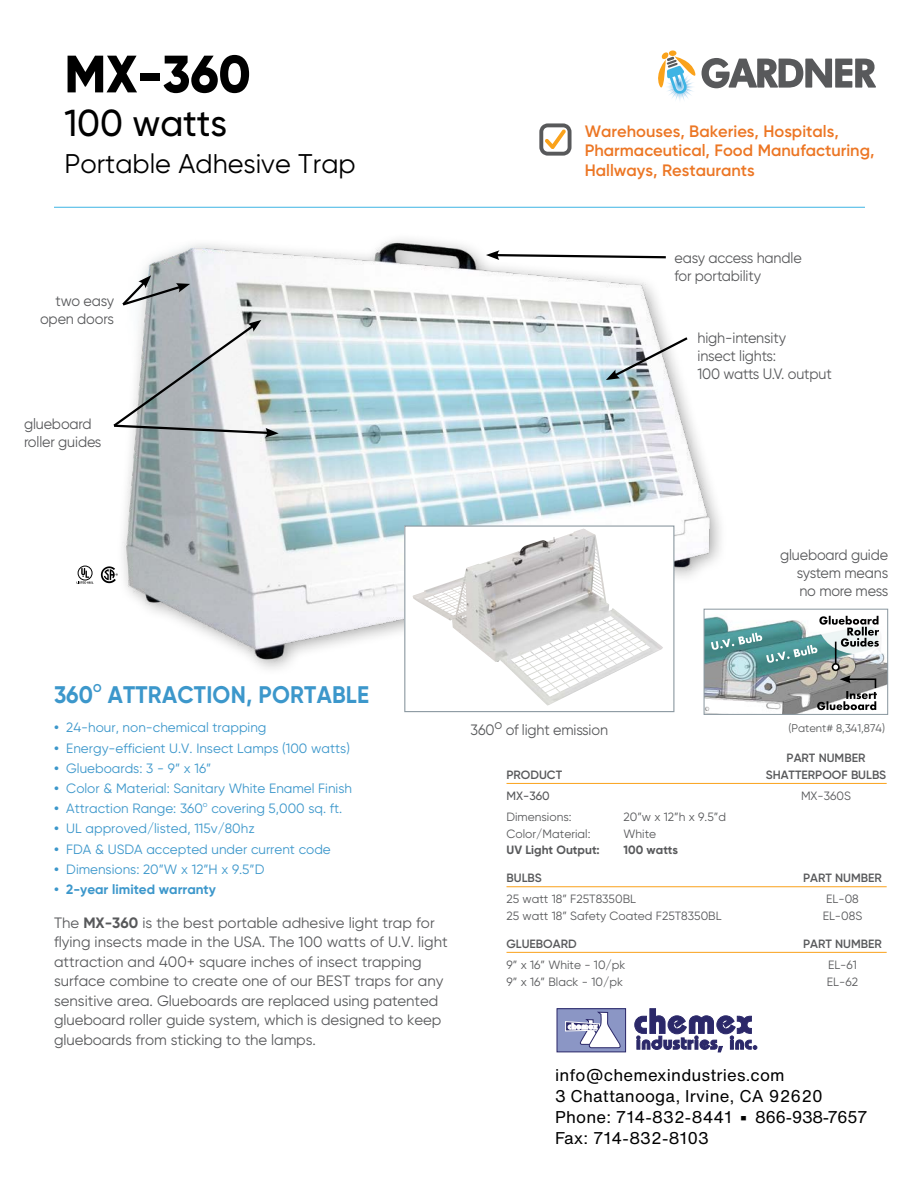
<style>
.page{position:relative;width:918px;height:1188px;background:#fff}
.page>*{position:absolute;margin:0;border:0;box-sizing:border-box;transform-origin:0 0}
.t1{font:800 52.5px "Gilroy";color:#000}
.t2{font:500 37.5px "Gilroy";letter-spacing:-.005em;color:#000}
.t3{font:27px "Gilroy";color:#000}
.t4{font:700 24px "Gilroy";letter-spacing:.01em;color:#3c97cb;scale:.94 1}
.t5{font:16.8px/20.9px "Helvetica Now Text";letter-spacing:.01em;color:#000}
.t6{font:600 16.5px/19.8px "Gilroy";color:#ec7624}
.t7{font:15px/19.5px "Gilroy";letter-spacing:-.005em;color:#58595b}
.t8{font:15px/18px "Gilroy";letter-spacing:-.005em;color:#58595b;scale:.96 1}
.t9{font:13.5px "Gilroy";color:#3c97cb}
.t10{font:700 13.5px "Gilroy";color:#3c97cb}
.t11{font:12px "Gilroy";color:#58595b}
.t12{font:600 12px "Gilroy";color:#58595b}
.t13{font:700 12px "Gilroy";color:#58595b}
.t14{font:500 12px "Gilroy";color:#58595b}
.t15{font:700 11.4px "Gilroy";color:#3c97cb;scale:.94 1}
.t16{font:11.25px "Gilroy";color:#58595b}
.s1{font-weight:700}
</style>
<div class="page">
<img style="left:122px;top:239px;width:608px;height:428px">
<svg style="left:486px;top:250px;width:182px;height:10px"></svg>
<svg style="left:606px;top:335px;width:84px;height:45px"></svg>
<svg style="left:122px;top:275px;width:68px;height:33px"></svg>
<svg style="left:113px;top:320px;width:166px;height:118px"></svg>
<div style="left:405px;top:526px;width:269px;height:186px;background:#fff"></div>
<img style="left:412px;top:529px;width:251px;height:177px">
<div style="left:404px;top:525px;width:270px;height:187px;border:1px solid #8c99a1"></div>
<hr style="left:54px;top:207px;width:811px;height:1px;background:#3eb4e4">
<svg style="left:658px;top:52px;width:218px;height:48px"></svg>
<svg style="left:539px;top:123px;width:33px;height:33px"></svg>
<div style="left:78px;top:566px;width:14px;height:14px;border:1px solid #000;border-radius:50%"></div>
<svg style="left:77px;top:568px;width:16px;height:16px"></svg>
<svg style="left:101px;top:566px;width:17px;height:17px"></svg>
<img style="left:706px;top:611px;width:167px;height:102px">
<div style="left:704px;top:609px;width:184px;height:106px;border:1px solid #8c99a1"></div>
<svg style="left:711px;top:610px;width:175px;height:100px"></svg>
<hr style="left:507px;top:783px;width:380px;height:1px;background:#faa21b">
<hr style="left:507px;top:886px;width:380px;height:1px;background:#faa21b">
<hr style="left:507px;top:952px;width:380px;height:1px;background:#faa21b">
<div style="left:557px;top:1009px;width:69px;height:43px;background:#8b96c5"></div>
<div style="left:557px;top:1008px;width:69px;height:44px;border:1px solid #2b2869"></div>
<svg style="left:565px;top:1011px;width:56px;height:37px"></svg>
<svg style="left:635px;top:1008px;width:122px;height:44px"></svg>
<h1 class="t1" style="left:64px;top:41px;width:188px">MX-360</h1>
<h2 class="t2" style="left:64px;top:100px;width:164px">100 watts</h2>
<h3 class="t3" style="left:64px;top:147px;width:293px">Portable Adhesive Trap</h3>
<p class="t8" style="left:40px;top:291px;width:79px;text-align:right">two easy open doors</p>
<p class="t8" style="left:24px;top:415px;width:82px">glueboard roller guides</p>
<p class="t6" style="left:585px;top:121px;width:291px">Warehouses, Bakeries, Hospitals,<br>Pharmaceutical, Food Manufacturing,<br>Hallways, Restaurants</p>
<p class="t8" style="left:674px;top:248px;width:134px">easy access handle for portability</p>
<p class="t8" style="left:698px;top:328px;width:141px">high-intensity<br>insect lights:<br>100 watts U.V. output</p>
<p class="t8" style="left:797px;top:545px;width:97px;text-align:justify;text-indent:-17px">glueboard guide system means no more mess</p>
<h3 class="t4" style="left:54px;top:679px;width:43px">360</h3>
<p class="t15" style="left:93px;top:681px;width:11px">O</p>
<h3 class="t4" style="left:108px;top:679px;width:279px">ATTRACTION, PORTABLE</h3>
<p class="t9" style="left:54px;top:719px;width:214px"><span class="s1">•</span> 24-hour, non-chemical trapping</p>
<p class="t9" style="left:54px;top:740px;width:298px"><span class="s1">•</span> Energy-efficient U.V. Insect Lamps (100 watts)</p>
<p class="t9" style="left:54px;top:761px;width:159px"><span class="s1">•</span> Glueboards: 3 - 9” x 16”</p>
<p class="t9" style="left:54px;top:780px;width:299px"><span class="s1">•</span> Color &amp; Material: Sanitary White Enamel Finish</p>
<p class="t9" style="left:54px;top:800px;width:290px"><span class="s1">•</span> Attraction Range: 360<sup>o</sup> covering 5,000 sq. ft.</p>
<p class="t9" style="left:54px;top:820px;width:202px"><span class="s1">•</span> UL approved/listed, 115v/80hz</p>
<p class="t9" style="left:54px;top:841px;width:278px"><span class="s1">•</span> FDA &amp; USDA accepted under current code</p>
<p class="t9" style="left:54px;top:861px;width:212px"><span class="s1">•</span> Dimensions: 20”W x 12”H x 9.5”D</p>
<p class="t10" style="left:54px;top:881px;width:163px">• 2-year limited warranty</p>
<p class="t7" style="left:54px;top:912px;width:395px">The <span class="s1">MX-360</span> is the best portable adhesive light trap for flying insects made in the USA. The 100 watts of U.V. light attraction and 400+ square inches of insect trapping surface combine to create one of our BEST traps for any sensitive area. Glueboards are replaced using patented glueboard roller guide system, which is designed to keep glueboards from sticking to the lamps.</p>
<p class="t8" style="left:471px;top:721px;width:145px">360<sup>o</sup> of light emission</p>
<p class="t16" style="left:788px;top:721px;width:98px">(Patent# 8,341,874)</p>
<p class="t12" style="left:787px;top:751px;width:80px">PART NUMBER</p>
<p class="t12" style="left:507px;top:767px;width:57px">PRODUCT</p>
<p class="t12" style="left:766px;top:767px;width:122px">SHATTERPOOF BULBS</p>
<p class="t14" style="left:507px;top:788px;width:45px">MX-360</p>
<p class="t11" style="left:801px;top:789px;width:51px">MX-360S</p>
<p class="t11" style="left:507px;top:810px;width:67px">Dimensions:</p>
<p class="t11" style="left:624px;top:810px;width:104px">20”w x 12”h x 9.5”d</p>
<p class="t11" style="left:507px;top:826px;width:85px">Color/Material:</p>
<p class="t11" style="left:624px;top:826px;width:34px">White</p>
<p class="t13" style="left:507px;top:843px;width:95px">UV Light Output:</p>
<p class="t13" style="left:624px;top:843px;width:56px">100 watts</p>
<p class="t12" style="left:507px;top:871px;width:37px">BULBS</p>
<p class="t12" style="left:803px;top:871px;width:80px">PART NUMBER</p>
<p class="t11" style="left:507px;top:892px;width:131px">25 watt 18” F25T8350BL</p>
<p class="t11" style="left:826px;top:892px;width:34px">EL-08</p>
<p class="t11" style="left:507px;top:908px;width:217px">25 watt 18” Safety Coated F25T8350BL</p>
<p class="t11" style="left:823px;top:908px;width:41px">EL-08S</p>
<p class="t12" style="left:507px;top:936px;width:72px">GLUEBOARD</p>
<p class="t12" style="left:803px;top:936px;width:80px">PART NUMBER</p>
<p class="t11" style="left:507px;top:957px;width:121px">9” x 16” White - 10/pk</p>
<p class="t11" style="left:828px;top:957px;width:30px">EL-61</p>
<p class="t11" style="left:507px;top:974px;width:118px">9” x 16” Black - 10/pk</p>
<p class="t11" style="left:827px;top:974px;width:33px">EL-62</p>
<p class="t5" style="left:555px;top:1064px;width:314px">info@chemexindustries.com<br>3 Chattanooga, Irvine, CA 92620<br>Phone: 714-832-8441 <span class="s1">•</span> 866-938-7657<br>Fax: 714-832-8103</p>
</div>
